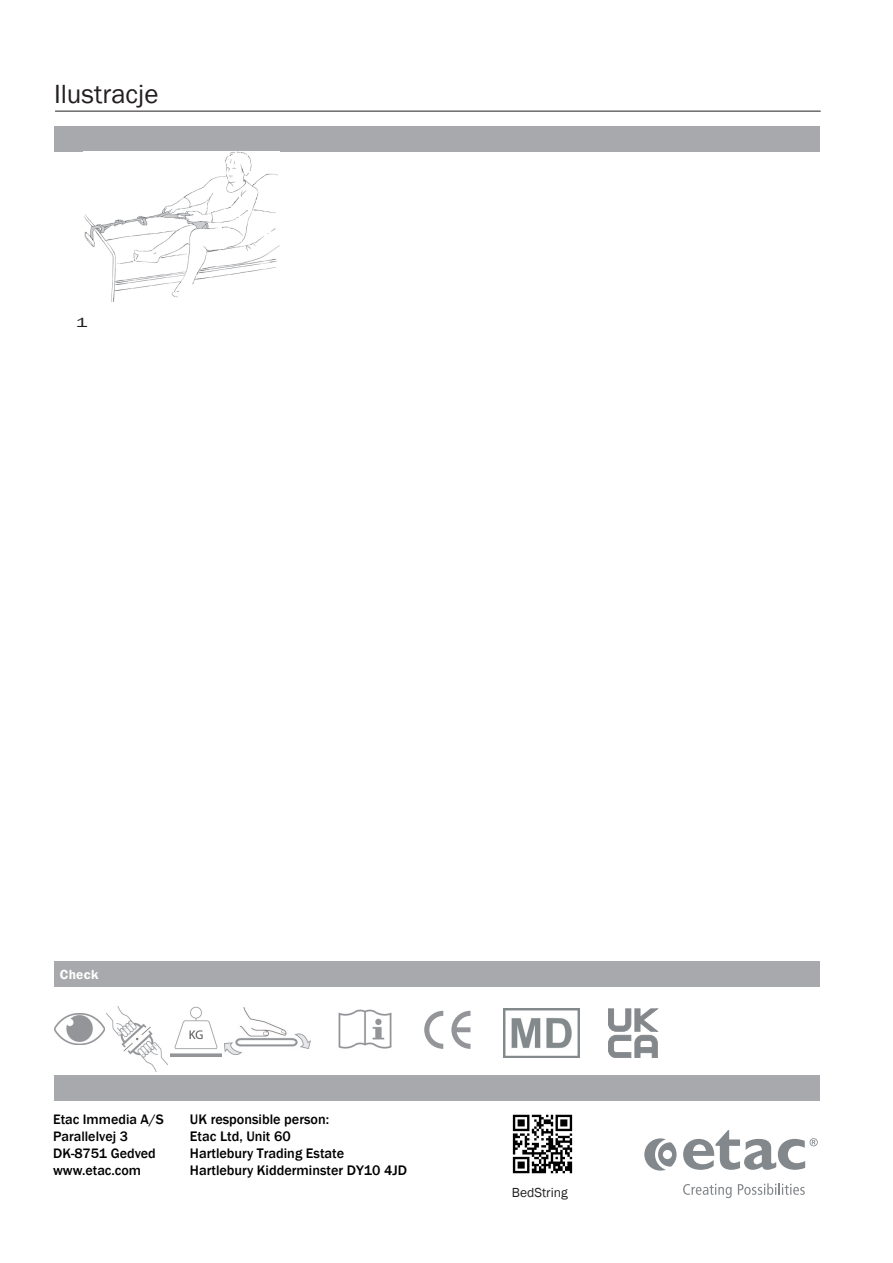
<style>
.page{position:relative;width:893px;height:1263px;background:#fff}
.page>*{position:absolute;margin:0;border:0;box-sizing:border-box;transform-origin:0 0}
.t1{font:27px "Franklin Gothic";color:#231f20}
.t2{font:500 14.25px/17.1px "Franklin Gothic";color:#000001}
.t3{font:500 14.1px/16.8px "Franklin Gothic";color:#000001}
.Underrubrik_1{font:13.5px "Franklin Gothic";color:#231f20}
.t4{font:600 13.5px "Franklin Gothic";letter-spacing:.025em;color:#fff}
.Underrubrik_1-2{font:13.5px "Franklin Gothic";color:#231f20;scale:1.55 1}
</style>
<div class="page">
<hr style="left:55px;top:111px;width:766px;height:1px;background:#231f20">
<svg style="left:683px;top:1130px;width:135px;height:40px"></svg>
<svg style="left:644px;top:1138px;width:33px;height:32px"></svg>
<svg style="left:683px;top:1184px;width:49px;height:14px"></svg>
<svg style="left:738px;top:1183px;width:67px;height:12px"></svg>
<div style="left:54px;top:961px;width:766px;height:26px;background:#a8a9ad"></div>
<div style="left:54px;top:1075px;width:766px;height:26px;background:#a8a9ad"></div>
<img style="left:512px;top:1114px;width:61px;height:60px">
<div style="left:54px;top:126px;width:766px;height:26px;background:#a8a9ad"></div>
<img style="left:84px;top:152px;width:195px;height:149px">
<img style="left:224px;top:1007px;width:87px;height:47px">
<img style="left:171px;top:1006px;width:50px;height:50px">
<img style="left:54px;top:1013px;width:50px;height:31px">
<svg style="left:424px;top:1011px;width:19px;height:38px"></svg>
<svg style="left:451px;top:1011px;width:19px;height:38px"></svg>
<img style="left:338px;top:1009px;width:54px;height:40px">
<img style="left:106px;top:1006px;width:62px;height:65px">
<img style="left:504px;top:1008px;width:76px;height:50px">
<svg style="left:608px;top:1008px;width:50px;height:50px"></svg>
<p class="t1" style="left:54px;top:78px;width:106px">Ilustracje</p>
<p class="Underrubrik_1-2" style="left:75px;top:314px;width:9px">1</p>
<p class="t4" style="left:60px;top:966px;width:40px">Check</p>
<p class="t3" style="left:53px;top:1111px;width:112px">Etac Immedia A/S<br>Parallelvej 3<br>DK-8751 Gedved www.etac.com</p>
<p class="t2" style="left:190px;top:1110px;width:219px">UK responsible person:<br>Etac Ltd, Unit 60<br>Hartlebury Trading Estate<br>Hartlebury Kidderminster DY10 4JD</p>
<p class="Underrubrik_1" style="left:512px;top:1184px;width:57px">BedString</p>
</div>
